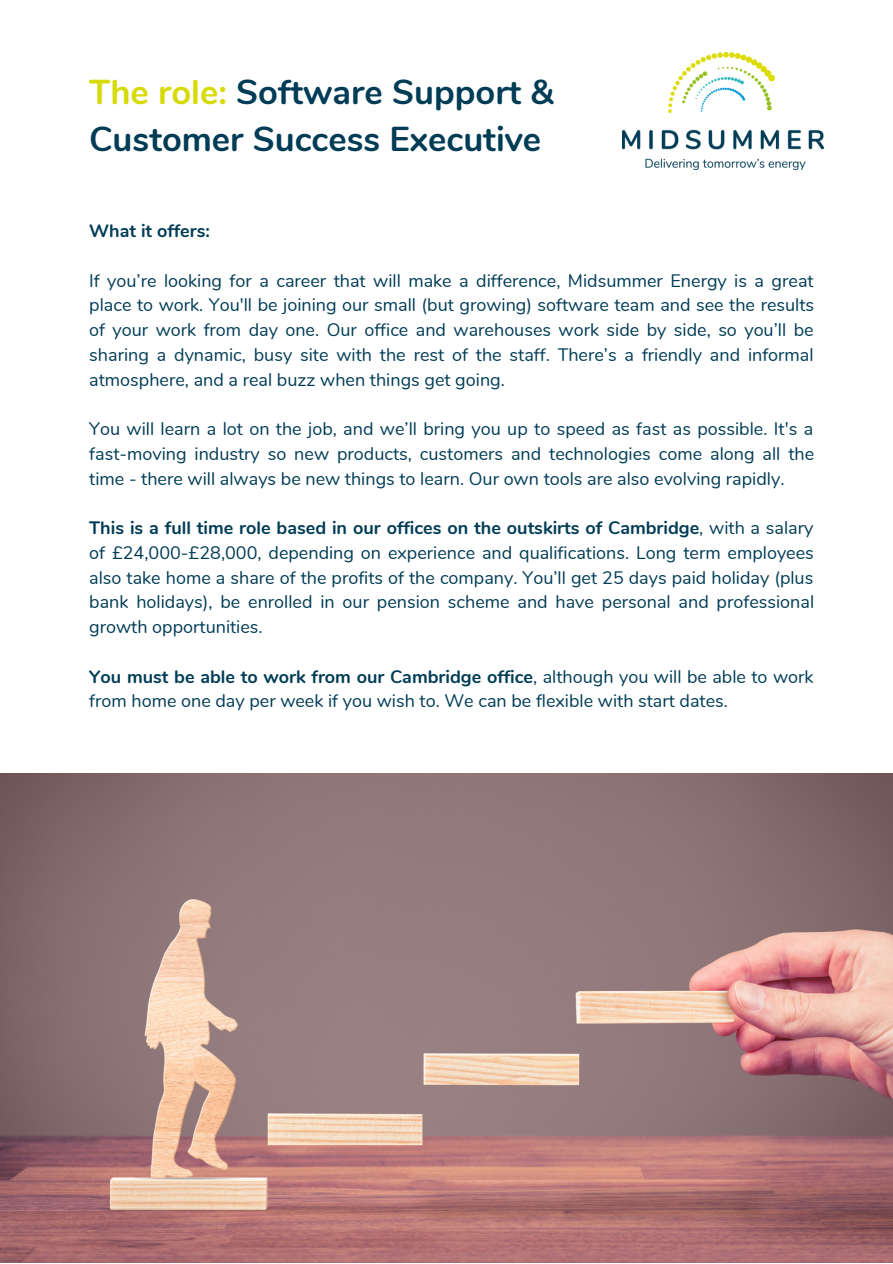
<style>
.page{position:relative;width:893px;height:1264px;background:#fff}
.page>*{position:absolute;margin:0;border:0;box-sizing:border-box;transform-origin:0 0}
.t1{font:700 34.5px/47.2px "Nunito";color:#003c56}
.t2{font:18px/24.8px "Nunito";color:#003c56;text-align:justify}
.t3{font:700 18px "Nunito";color:#003c56}
.s1{color:#d6da05}
.s2{font-weight:700}
</style>
<div class="page">
<img style="left:0;top:773px;width:892px;height:489px">
<img style="left:622px;top:52px;width:201px;height:117px">
<h1 class="t1" style="left:89px;top:69px;width:466px"><span class="s1">The role:</span> Software Support &amp;<br>Customer Success Executive</h1>
<p class="t3" style="left:89px;top:219px;width:122px">What it offers:</p>
<p class="t2" style="left:89px;top:268px;width:726px">If you’re looking for a career that will make a difference, Midsummer Energy is a great place to work. You'll be joining our small (but growing) software team and see the results of your work from day one. Our office and warehouses work side by side, so you’ll be sharing a dynamic, busy site with the rest of the staff. There’s a friendly and informal atmosphere, and a real buzz when things get going.</p>
<p class="t2" style="left:89px;top:417px;width:726px">You will learn a lot on the job, and we’ll bring you up to speed as fast as possible. It's a fast-moving industry so new products, customers and technologies come along all the time - there will always be new things to learn. Our own tools are also evolving rapidly.</p>
<p class="t2" style="left:89px;top:516px;width:726px"><span class="s2">This is a full time role based in our offices on the outskirts of Cambridge</span>, with a salary of £24,000-£28,000, depending on experience and qualifications. Long term employees also take home a share of the profits of the company. You’ll get 25 days paid holiday (plus bank holidays), be enrolled in our pension scheme and have personal and professional growth opportunities.</p>
<p class="t2" style="left:89px;top:664px;width:725px"><span class="s2">You must be able to work from our Cambridge office</span>, although you will be able to work from home one day per week if you wish to. We can be flexible with start dates.</p>
</div>
